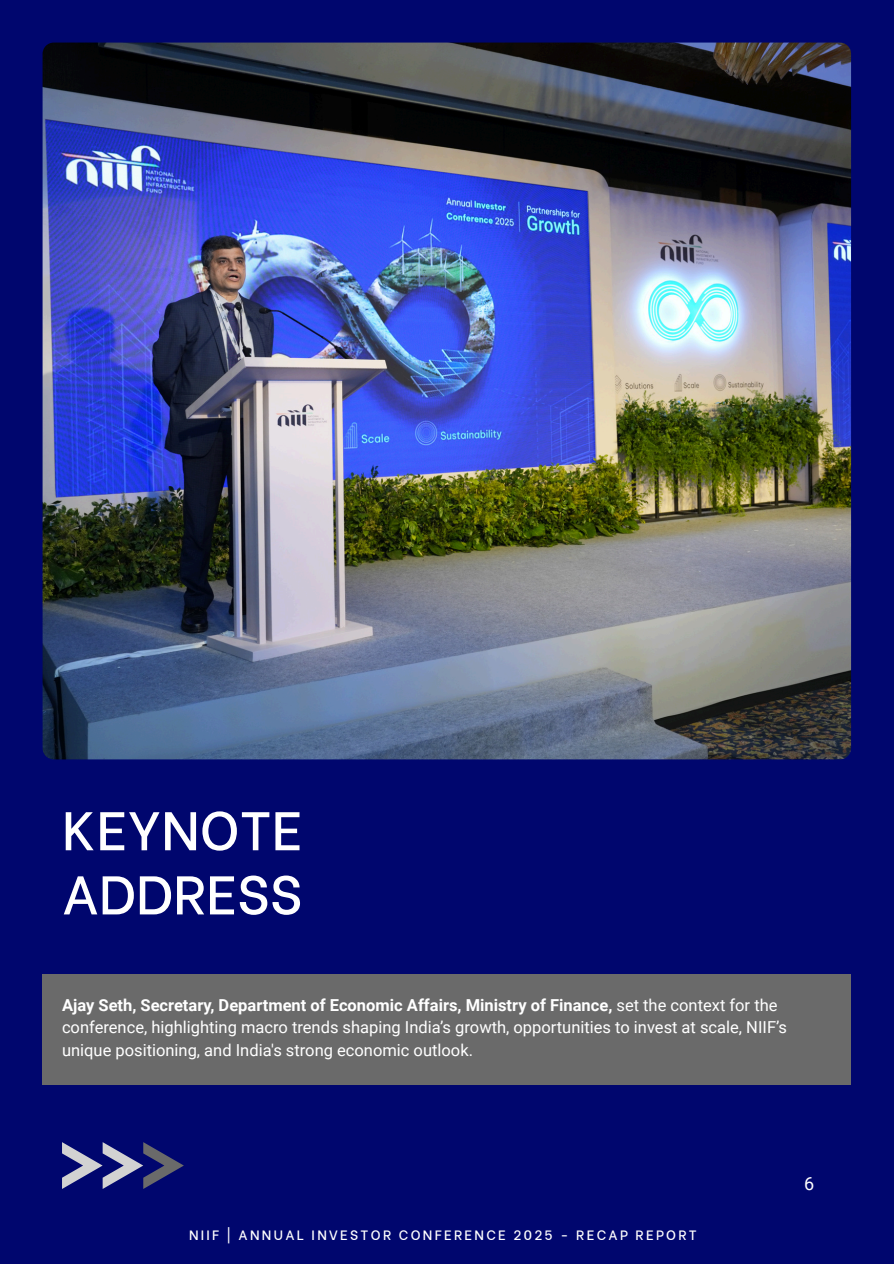
<style>
.page{position:relative;width:894px;height:1264px;background:#fff}
.page>*{position:absolute;margin:0;border:0;box-sizing:border-box;transform-origin:0 0}
.t1{font:500 54.3px/64.2px "Be Vietnam";color:#fff}
.t2{font:18px "Roboto";color:#fff}
.t3{font:16.5px/22.5px "Roboto";color:#fff}
.t4{font:500 13.5px "Be Vietnam";letter-spacing:.17em;color:#fff}
.s1{font-weight:700}
</style>
<div class="page">
<div style="left:0;top:0;width:893px;height:1263px;background:#00066e"></div>
<img style="left:43px;top:43px;width:807px;height:716px;border-radius:11px">
<div style="left:43px;top:974px;width:807px;height:110px;background:#6a6a6a"></div>
<svg style="left:62px;top:1142px;width:122px;height:46px"></svg>
<h1 class="t1" style="left:62px;top:792px;width:242px">KEYNOTE<br>ADDRESS</h1>
<p class="t3" style="left:62px;top:993px;width:726px"><span class="s1">Ajay Seth, Secretary, Department of Economic Affairs, Ministry of Finance,</span> set the context for the conference, highlighting macro trends shaping India’s growth, opportunities to invest at scale, NIIF’s unique positioning, and India's strong economic outlook.</p>
<h2 class="t4" style="left:189px;top:1223px;width:509px">NIIF | ANNUAL INVESTOR CONFERENCE 2025 - RECAP REPORT</h2>
<p class="t2" style="left:804px;top:1173px;width:12px">6</p>
</div>
